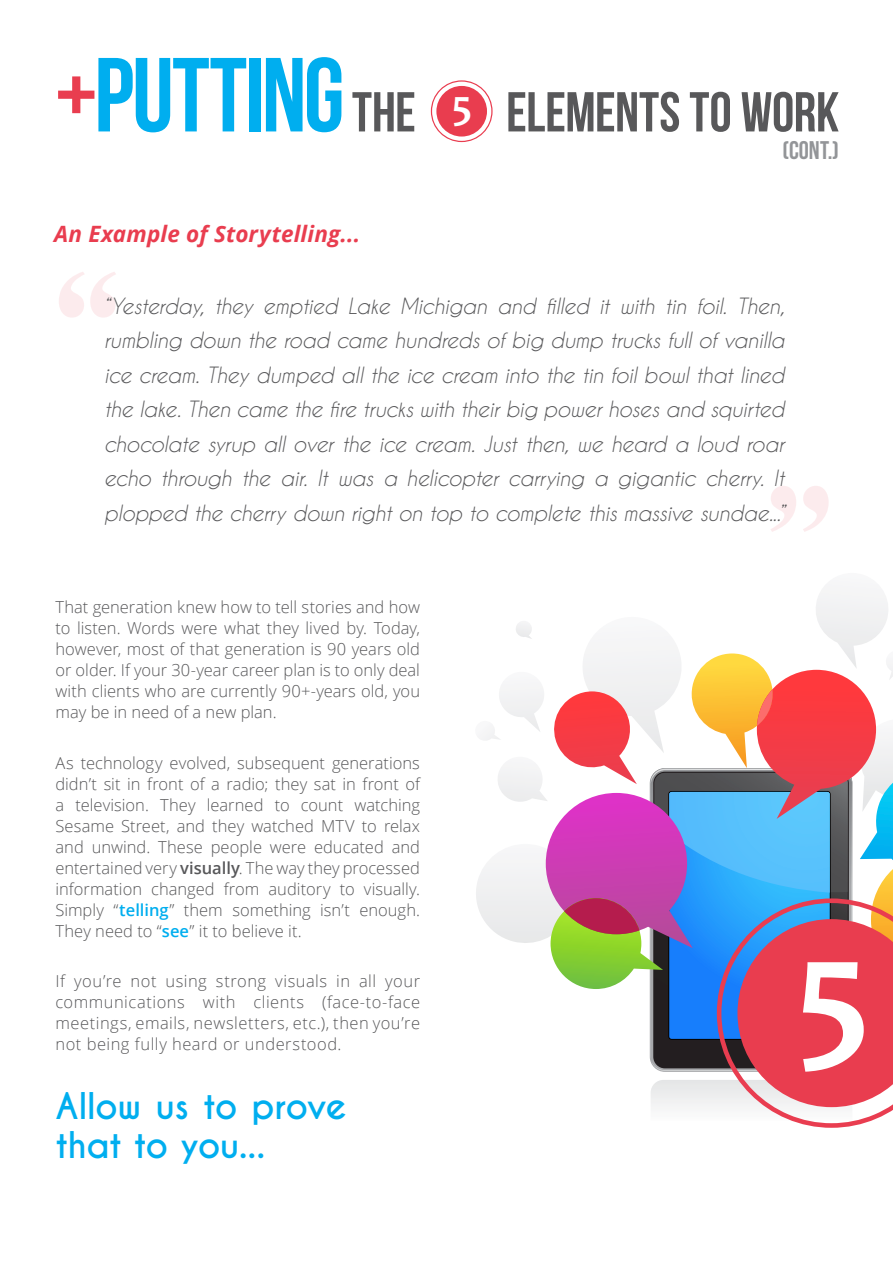
<style>
.page{position:relative;width:893px;height:1263px;background:#fff}
.page>*{position:absolute;margin:0;border:0;box-sizing:border-box;transform-origin:0 0}
.t1{font:700 157.8px "Candara";color:#fff}
.t2{font:105px "Bebas Neue";letter-spacing:-.015em;color:#00aeef}
.t3{font:56.1px "Bebas Neue";letter-spacing:-.005em;color:#58585a}
.t4{font:700 42.45px "Candara";color:#fff}
.t5{font:700 34.5px/39px "Caviar Dreams";letter-spacing:-.015em;color:#00aeef}
.t6{font:25.5px "Bebas Neue";color:#939598}
.t7{font:italic 700 22.5px "Open Sans";letter-spacing:.01em;color:#e93d4f}
.t8{font:italic 21px/34.5px "Caviar Dreams";letter-spacing:-.015em;color:#58585a;text-align:justify}
.t9{font:300 16.5px/21px "Open Sans";letter-spacing:.005em;color:#58585a;text-align:justify}
.s1{color:#e93d4f}
.s2{font-size:56.1px;color:#58585a}
.s3{font-weight:600}
.s4{font-weight:600;color:#00aeef}
</style>
<div class="page">
<svg style="left:476px;top:593px;width:417px;height:535px"></svg>
<svg style="left:431px;top:80px;width:62px;height:62px"></svg>
<h2 class="t2" style="left:55px;top:38px;width:362px"><span class="s1">+</span>PUTTING<span class="s2">THE</span></h2>
<h3 class="t7" style="left:54px;top:218px;width:308px">An Example of Storytelling...</h3>
<h3 class="t4" style="left:452px;top:79px;width:22px">5</h3>
<h3 class="t3" style="left:506px;top:81px;width:334px">ELEMENTS TO WORK</h3>
<h3 class="t6" style="left:783px;top:137px;width:58px">(CONT.)</h3>
<p class="t8" style="left:104px;top:288px;width:682px">“Yesterday, they emptied Lake Michigan and filled it with tin foil. Then, rumbling down the road came hundreds of big dump trucks full of vanilla ice cream. They dumped all the ice cream into the tin foil bowl that lined the lake. Then came the fire trucks with their big power hoses and squirted chocolate syrup all over the ice cream. Just then, we heard a loud roar echo through the air. It was a helicopter carrying a gigantic cherry. It plopped the cherry down right on top to complete this massive sundae...”</p>
<p class="t9" style="left:55px;top:596px;width:366px">That generation knew how to tell stories and how to listen. Words were what they lived by. Today, however, most of that generation is 90 years old or older. If your 30-year career plan is to only deal with clients who are currently 90+-years old, you may be in need of a new plan.</p>
<p class="t9" style="left:55px;top:752px;width:366px">As technology evolved, subsequent generations didn’t sit in front of a radio; they sat in front of a television. They learned to count watching Sesame Street, and they watched MTV to relax and unwind. These people were educated and entertained very <span class="s3">visually</span>. The way they processed information changed from auditory to visually.<br>Simply “<span class="s4">telling</span>” them something isn’t enough.<br>They need to “<span class="s4">see</span>” it to believe it.</p>
<p class="t9" style="left:56px;top:970px;width:366px">If you’re not using strong visuals in all your communications with clients (face-to-face meetings, emails, newsletters, etc.), then you’re not being fully heard or understood.</p>
<h3 class="t5" style="left:55px;top:1087px;width:293px">Allow us to prove that to you...</h3>
<h1 class="t1" style="left:796px;top:893px;width:76px">5</h1>
</div>
